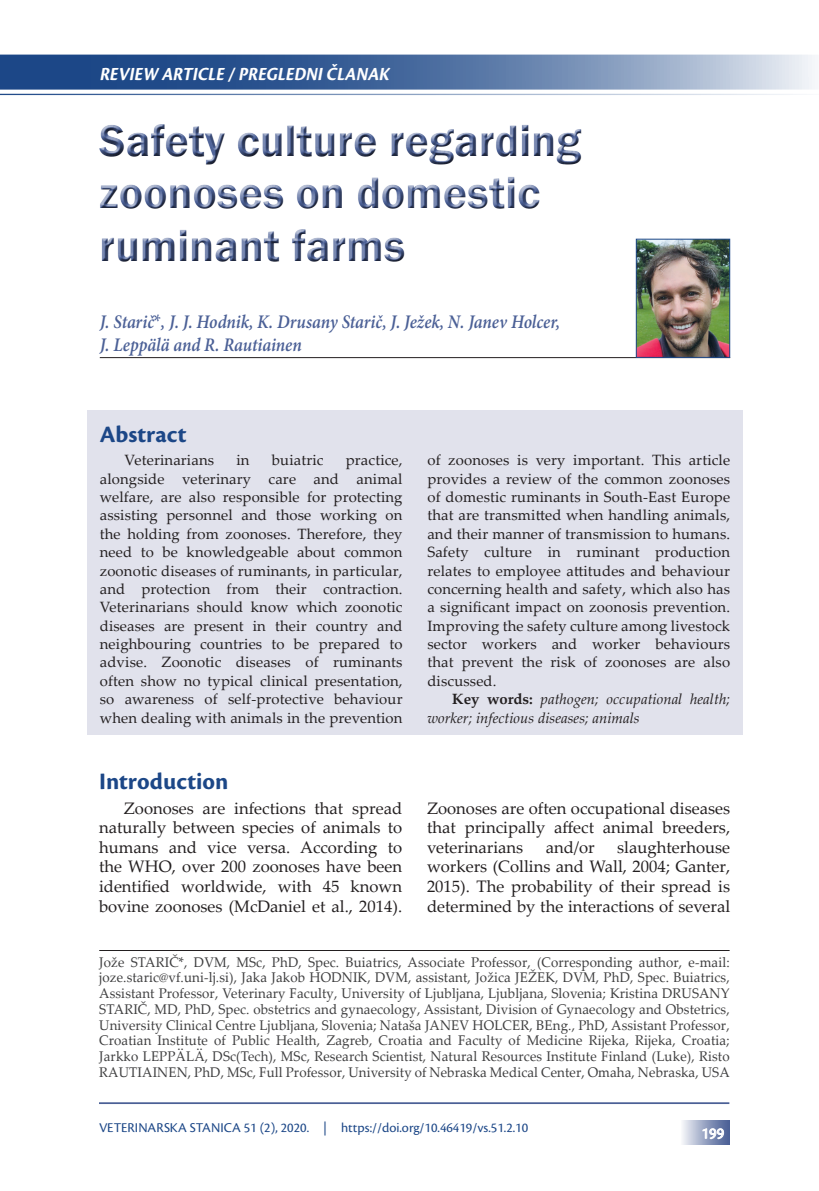
<style>
.page{position:relative;width:819px;height:1191px;background:#fff}
.page>*{position:absolute;margin:0;border:0;box-sizing:border-box;transform-origin:0 0}
.t1{font:600 45.5px/52.5px "Franklin Gothic";color:#4b6096}
.PODNASLOV{font:700 24.5px "Cronos Pro";letter-spacing:.005em;color:#1c4787}
.autor{font:italic 600 19.25px/22.8px "Minion Pro";letter-spacing:-.005em;color:#4b6096;scale:.9 1}
.heder_lijevi{font:italic 700 19.25px "Cronos Pro";color:#fff;scale:.9 1}
.TEKST{font:16.62px/19.6px "Palatino Linotype";color:#231f20;text-align:justify}
.t2{font:15.75px "Cronos Pro";color:#fff}
.sazetak{font:14.88px/18.4px "Palatino Linotype";letter-spacing:.01em;color:#231f20;text-align:justify}
.sazetak-2{font:italic 14.88px/18.4px "Palatino Linotype";color:#231f20}
.autori{font:14px/15.8px "Palatino Linotype";letter-spacing:.01em;color:#3e3e3f;text-align:justify;scale:.95 1}
.t3{font:14px "Cronos Pro";color:#1c4787}
.s1{font-family:"Palatino Linotype";font-weight:400;font-style:normal}
.s2{font-weight:700;font-style:normal}
</style>
<div class="page">
<hr style="left:99px;top:1102px;width:630px;height:2px;background:#4b6096">
<svg style="left:0;top:55px;width:815px;height:35px;background:#5d7ba9"></svg>
<hr style="left:0;top:94px;width:819px;height:1px;background:#1c4787">
<div style="left:680px;top:1120px;width:49px;height:25px;background:linear-gradient(to right,#f6f7fa,#435991)"></div>
<svg style="left:702px;top:1127px;width:22px;height:12px"></svg>
<svg style="left:100px;top:124px;width:482px;height:138px"></svg>
<hr style="left:100px;top:357px;width:630px;height:1px;background:#231f20">
<img style="left:637px;top:241px;width:91px;height:115px">
<div style="left:635px;top:239px;width:95px;height:119px;border:1px solid #1c4787"></div>
<hr style="left:99px;top:950px;width:630px;height:1px;background:#231f20">
<div style="left:87px;top:410px;width:655px;height:325px;background:#e1e2ec"></div>
<p class="heder_lijevi" style="left:99px;top:63px;width:328px">REVIEW ARTICLE /PREGLEDNIČLANAK</p>
<h1 class="t1" style="left:99px;top:115px;width:483px">Safety culture regarding zoonoses on domestic ruminant farms</h1>
<p class="autor" style="left:100px;top:310px;width:513px">J. Starič<span class="s1">*</span>, J. J. Hodnik, K. Drusany Starič, J. Ježek, N. Janev Holcer,<br>J. Leppälä and R. Rautiainen</p>
<p class="PODNASLOV" style="left:100px;top:420px;width:88px">Abstract</p>
<p class="sazetak" style="left:125px;top:450px;width:91px">Veterinarians</p>
<p class="sazetak" style="left:236px;top:450px;width:15px">in</p>
<p class="sazetak" style="left:272px;top:450px;width:53px">buiatric</p>
<p class="sazetak" style="left:100px;top:450px;width:304px;text-indent:246px">practice, alongside veterinary care and animal welfare, are also responsible for protecting assisting personnel and those working on the holding from zoonoses. Therefore, they need to be knowledgeable about common zoonotic diseases of ruminants, in particular, and protection from their contraction.<br>Veterinarians should know which zoonotic diseases are present in their country and neighbouring countries to be prepared to advise. Zoonotic diseases of ruminants often show no typical clinical presentation, so awareness of self-protective behaviour when dealing with animals in the prevention</p>
<p class="sazetak" style="left:427px;top:450px;width:304px">of zoonoses is very important. This article provides a review of the common zoonoses of domestic ruminants in South-East Europe that are transmitted when handling animals, and their manner of transmission to humans.<br>Safety culture in ruminant production relates to employee attitudes and behaviour concerning health and safety, which also has a significant impact on zoonosis prevention.<br>Improving the safety culture among livestock sector workers and worker behaviours that prevent the risk of zoonoses are also discussed.</p>
<p class="sazetak-2" style="left:427px;top:689px;width:304px;text-indent:25px"><span class="s2">Key words:</span> pathogen; occupational health; worker; infectious diseases; animals</p>
<p class="PODNASLOV" style="left:99px;top:767px;width:131px">Introduction</p>
<p class="TEKST" style="left:99px;top:797px;width:304px;text-indent:25px">Zoonoses are infections that spread naturally between species of animals to humans and vice versa. According to the WHO, over 200 zoonoses have been identified worldwide, with 45 known bovine zoonoses (McDaniel et al., 2014).</p>
<p class="TEKST" style="left:427px;top:797px;width:305px">Zoonoses are often occupational diseases that principally affect animal breeders, veterinarians</p>
<p class="TEKST" style="left:545px;top:836px;width:51px">and/or</p>
<p class="TEKST" style="left:427px;top:836px;width:304px;text-indent:190px">slaughterhouse workers (Collins and Wall, 2004; Ganter, 2015). The probability of their spread is determined by the interactions of several</p>
<p class="autori" style="left:99px;top:953px;width:665px">Jože STARIČ*, DVM, MSc, PhD, Spec. Buiatrics, Associate Professor, (Corresponding author, e-mail: joze.staric@vf.uni-lj.si), Jaka Jakob HODNIK, DVM, assistant, Jožica JEŽEK, DVM, PhD, Spec. Buiatrics, Assistant Professor, Veterinary Faculty, University of Ljubljana, Ljubljana, Slovenia; Kristina DRUSANY STARIČ, MD, PhD, Spec. obstetrics and gynaecology, Assistant, Division of Gynaecology and Obstetrics, University Clinical Centre Ljubljana, Slovenia; Nataša JANEV HOLCER, BEng., PhD, Assistant Professor, Croatian Institute of Public Health, Zagreb, Croatia and Faculty of Medicine Rijeka, Rijeka, Croatia; Jarkko LEPPÄLÄ, DSc(Tech), MSc, Research Scientist, Natural Resources Institute Finland (Luke), Risto RAUTIAINEN, PhD, MSc, Full Professor, University of Nebraska Medical Center, Omaha, Nebraska, USA</p>
<p class="t3" style="left:99px;top:1119px;width:430px">VETERINARSKA STANICA 51 (2), 2020. | https://doi.org/10.46419/vs.51.2.10</p>
<p class="t2" style="left:701px;top:1124px;width:24px">199</p>
</div>
